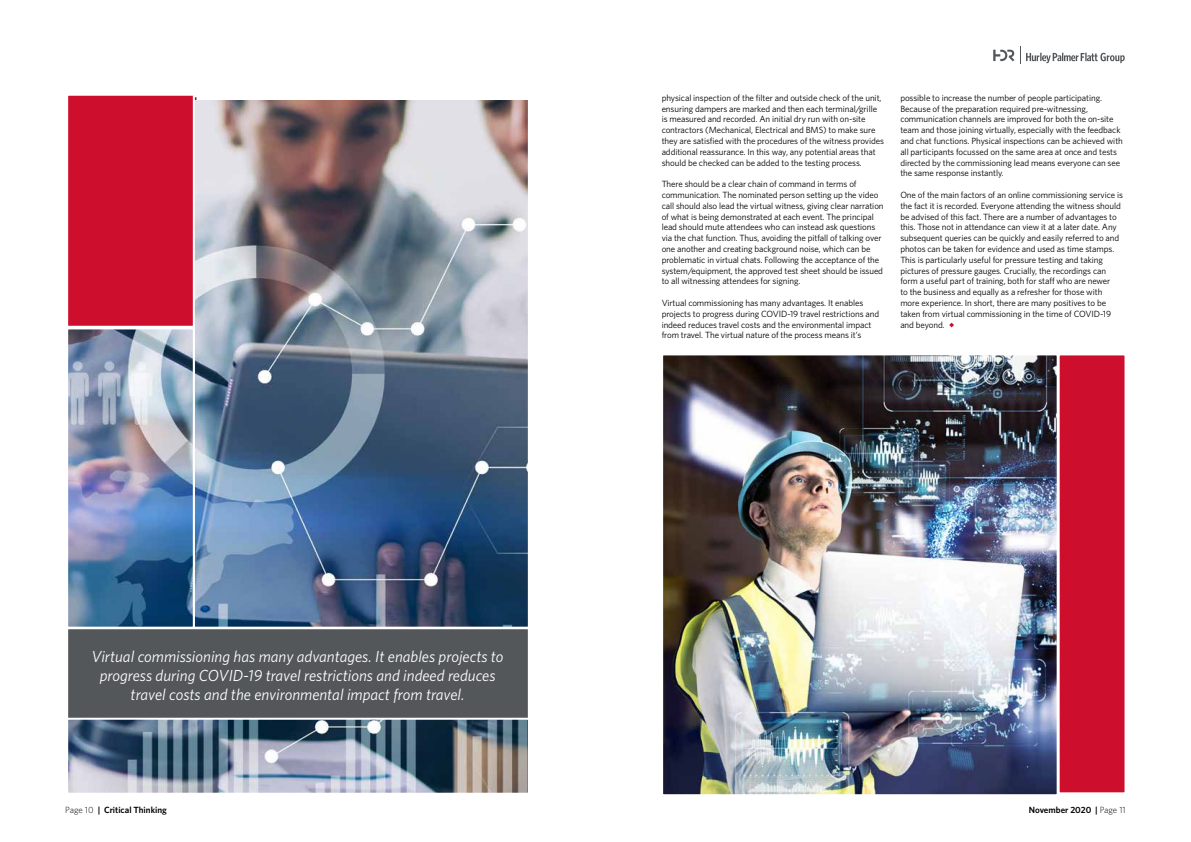
<style>
.page{position:relative;width:1191px;height:842px;background:#fff}
.page>*{position:absolute;margin:0;border:0;box-sizing:border-box;transform-origin:0 0}
.t1{font:italic 16px/19.2px "Whitney";color:#fff;text-align:center}
.t2{font:9px/10.8px "Whitney";letter-spacing:-.01em;color:#000}
.t3{font:600 9px "Whitney";color:#000}
.s1{font-weight:300}
</style>
<div class="page">
<div style="left:66px;top:94px;width:132px;height:234px;background:#ce0e2d;border:2px solid #fff"></div>
<div style="left:66px;top:627px;width:464px;height:95px;background:#53575a;border:2px solid #fff"></div>
<img style="left:69px;top:721px;width:458px;height:71px">
<div style="left:66px;top:718px;width:464px;height:77px;border:2px solid #fff"></div>
<img style="left:196px;top:101px;width:331px;height:525px">
<div style="left:193px;top:95px;width:337px;height:534px;border:2px solid #fff"></div>
<img style="left:69px;top:330px;width:123px;height:296px">
<div style="left:66px;top:327px;width:129px;height:302px;border:2px solid #fff"></div>
<img style="left:664px;top:356px;width:391px;height:437px">
<div style="left:661px;top:353px;width:397px;height:443px;border:2px solid #fff"></div>
<div style="left:1057px;top:353px;width:69px;height:441px;background:#ce0e2d;border:2px solid #fff"></div>
<svg style="left:949px;top:323px;width:5px;height:4px"></svg>
<svg style="left:993px;top:50px;width:21px;height:11px"></svg>
<svg style="left:1020px;top:47px;width:104px;height:17px"></svg>
<h1 class="t1" style="left:92px;top:646px;width:413px">Virtual commissioning has many advantages. It enables projects to progress during COVID-19 travel restrictions and indeed reduces travel costs and the environmental impact from travel.</h1>
<p class="t2" style="left:661px;top:92px;width:224px">physical inspection of the filter and outside check of the unit, ensuring dampers are marked and then each terminal/grille is measured and recorded. An initial dry run with on-site contractors (Mechanical, Electrical and BMS) to make sure they are satisfied with the procedures of the witness provides additional reassurance. In this way, any potential areas that should be checked can be added to the testing process.</p>
<p class="t2" style="left:661px;top:178px;width:223px">There should be a clear chain of command in terms of communication. The nominated person setting up the video call should also lead the virtual witness, giving clear narration of what is being demonstrated at each event. The principal lead should mute attendees who can instead ask questions via the chat function. Thus, avoiding the pitfall of talking over one another and creating background noise, which can be problematic in virtual chats. Following the acceptance of the system/equipment, the approved test sheet should be issued to all witnessing attendees for signing.</p>
<p class="t2" style="left:661px;top:297px;width:219px">Virtual commissioning has many advantages. It enables projects to progress during COVID-19 travel restrictions and indeed reduces travel costs and the environmental impact from travel. The virtual nature of the process means it’s</p>
<p class="t2" style="left:900px;top:92px;width:224px">possible to increase the number of people participating.<br>Because of the preparation required pre-witnessing, communication channels are improved for both the on-site team and those joining virtually, especially with the feedback and chat functions. Physical inspections can be achieved with all participants focussed on the same area at once and tests directed by the commissioning lead means everyone can see the same response instantly.</p>
<p class="t2" style="left:900px;top:189px;width:224px">One of the main factors of an online commissioning service is the fact it is recorded. Everyone attending the witness should be advised of this fact. There are a number of advantages to this. Those not in attendance can view it at a later date. Any subsequent queries can be quickly and easily referred to and photos can be taken for evidence and used as time stamps.<br>This is particularly useful for pressure testing and taking pictures of pressure gauges. Crucially, the recordings can form a useful part of training, both for staff who are newer<br>to the business and equally as a refresher for those with more experience. In short, there are many positives to be taken from virtual commissioning in the time of COVID-19 and beyond.</p>
<p class="t3" style="left:65px;top:804px;width:103px"><span class="s1">Page 10</span> | Critical Thinking</p>
<p class="t3" style="left:1028px;top:804px;width:98px">November 2020 | <span class="s1">Page 11</span></p>
</div>
